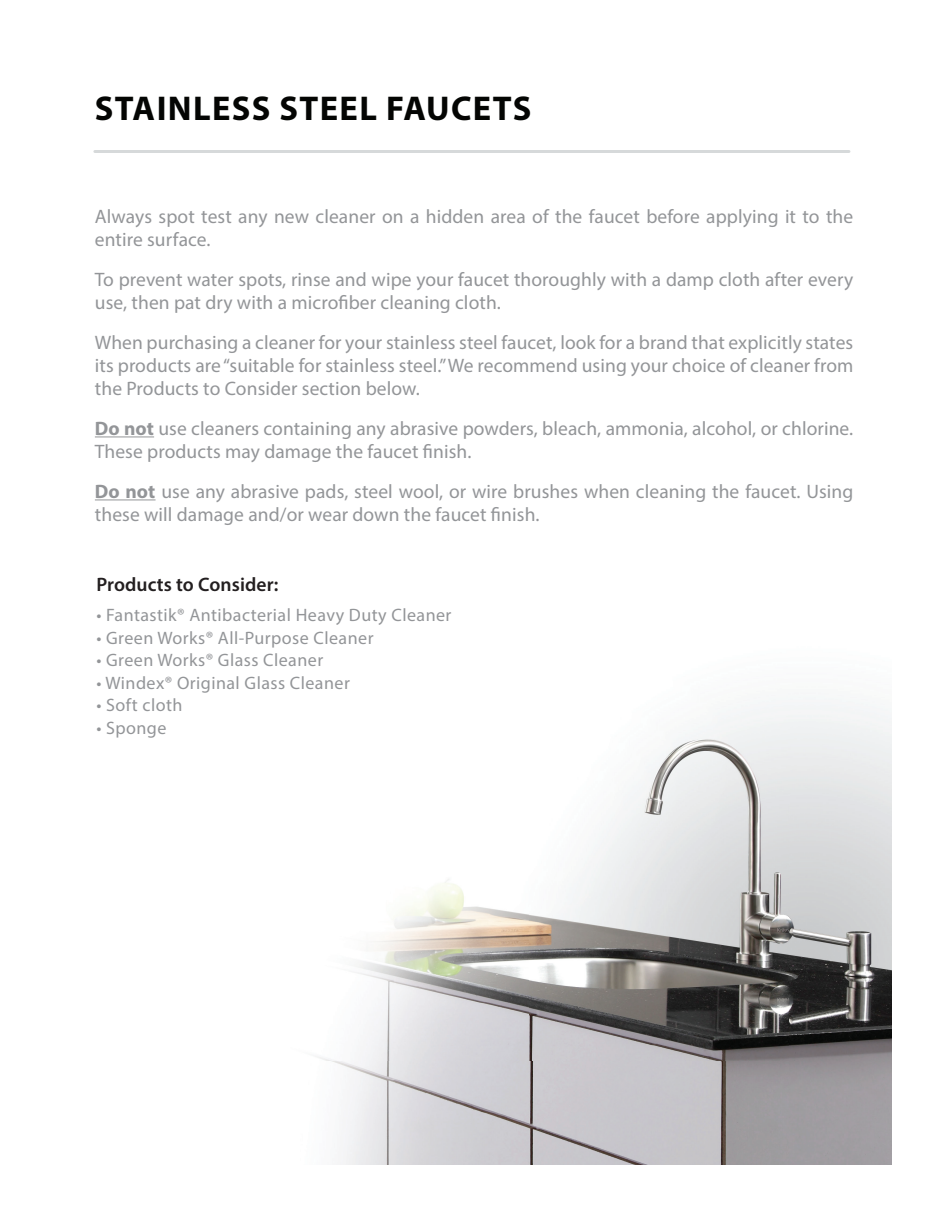
<style>
.page{position:relative;width:945px;height:1215px;background:#fff}
.page>*{position:absolute;margin:0;border:0;box-sizing:border-box;transform-origin:0 0}
.t1{font:700 34.5px "Myriad Pro";letter-spacing:.04em;color:#040503}
.t2{font:19.5px/22.5px "Myriad Pro";letter-spacing:.005em;color:#939598}
.t3{font:600 19.5px "Myriad Pro";letter-spacing:.005em;color:#231f20}
.t4{font:18px "Myriad Pro";letter-spacing:.025em;color:#939598}
.s1{font-weight:700}
</style>
<div class="page">
<img style="left:318px;top:697px;width:574px;height:468px">
<hr style="left:95px;top:150px;width:754px;height:3px;background:#d6d9da">
<hr style="left:95px;top:436px;width:59px;height:1px;background:#939598">
<hr style="left:95px;top:499px;width:61px;height:1px;background:#939598">
<h1 class="t1" style="left:95px;top:86px;width:438px">STAINLESS STEEL FAUCETS</h1>
<p class="t2" style="left:95px;top:205px;width:760px">Always spot test any new cleaner on a hidden area of the faucet before applying it to the entire surface.</p>
<p class="t2" style="left:95px;top:268px;width:760px">To prevent water spots, rinse and wipe your faucet thoroughly with a damp cloth after every use, then pat dry with a microfiber cleaning cloth.</p>
<p class="t2" style="left:95px;top:331px;width:760px;text-align:justify">When purchasing a cleaner for your stainless steel faucet, look for a brand that explicitly states its products are “suitable for stainless steel.” We recommend using your choice of cleaner from the Products to Consider section below.</p>
<p class="t2" style="left:95px;top:417px;width:760px"><span class="s1">Do not</span> use cleaners containing any abrasive powders, bleach, ammonia, alcohol, or chlorine.<br>These products may damage the faucet finish.</p>
<p class="t2" style="left:95px;top:480px;width:760px"><span class="s1">Do not</span> use any abrasive pads, steel wool, or wire brushes when cleaning the faucet. Using these will damage and/or wear down the faucet finish.</p>
<p class="t3" style="left:96px;top:572px;width:183px">Products to Consider:</p>
<p class="t4" style="left:96px;top:604px;width:357px">• Fantastik® Antibacterial Heavy Duty Cleaner</p>
<p class="t4" style="left:96px;top:627px;width:279px">• Green Works® All-Purpose Cleaner</p>
<p class="t4" style="left:96px;top:649px;width:228px">• Green Works® Glass Cleaner</p>
<p class="t4" style="left:96px;top:672px;width:255px">• Windex® Original Glass Cleaner</p>
<p class="t4" style="left:96px;top:694px;width:88px">• Soft cloth</p>
<p class="t4" style="left:96px;top:717px;width:72px">• Sponge</p>
</div>
